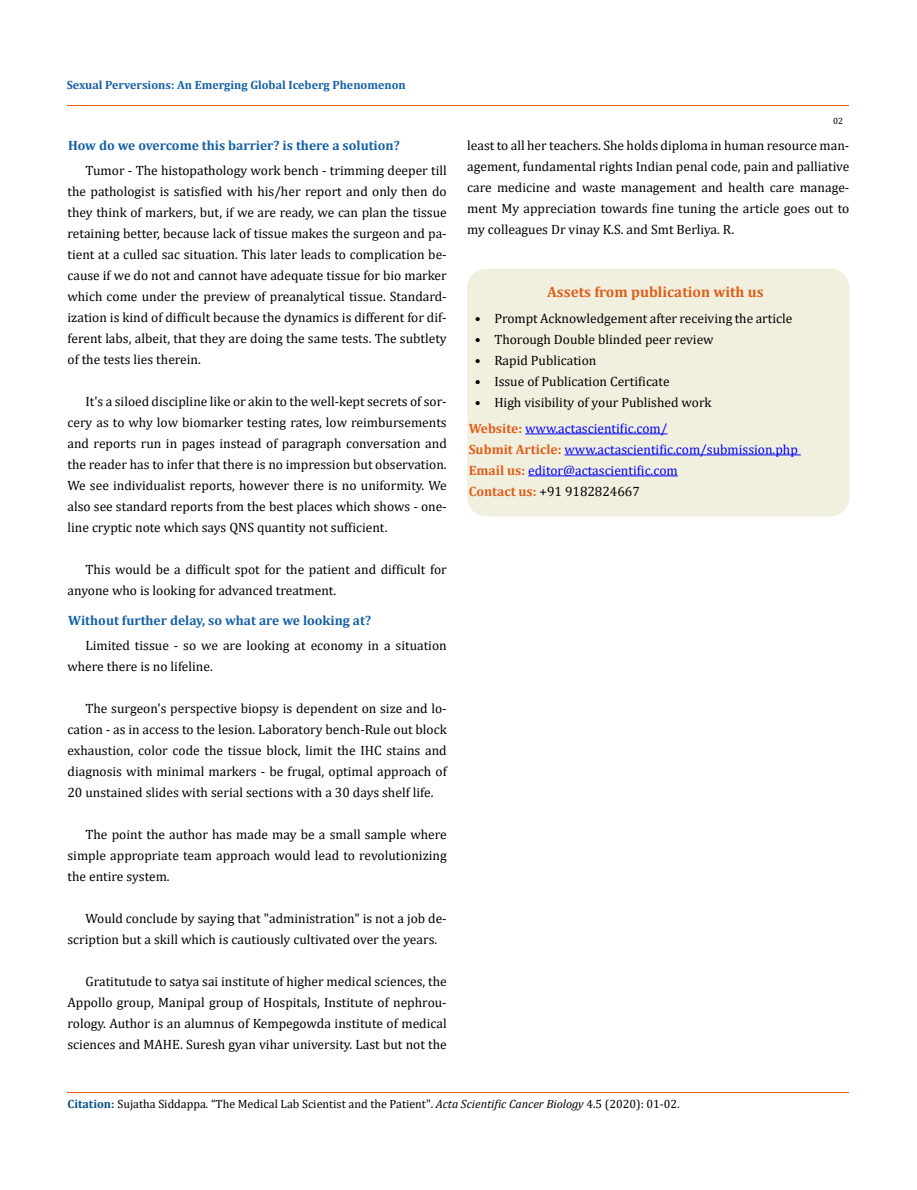
<style>
.page{position:relative;width:917px;height:1190px;background:#fff}
.page>*{position:absolute;margin:0;border:0;box-sizing:border-box;transform-origin:0 0}
.t1{font:700 15px "Cambria";color:#e05d1a}
.t2{font:13.5px/21px "Cambria";color:#000;text-align:justify}
.t3{font:13.5px/21px "Cambria";color:#00f}
.t4{font:700 13.5px "Cambria";color:#1560a6}
.t5{font:12px "Cambria";color:#000}
.t6{font:700 12px "Cambria";color:#1560a6}
.t7{font:9px "Cambria";color:#000}
.s1{font-weight:700;color:#e05d1a}
.s2{color:#000}
.s3{font-weight:700;color:#035089}
.s4{font-style:italic}
</style>
<div class="page">
<div style="left:468px;top:269px;width:380px;height:246px;background:#f1f0de;border-radius:18px"></div>
<div style="left:467px;top:269px;width:382px;height:247px;border:2px solid #f1f0de;border-radius:18px"></div>
<hr style="left:525px;top:433px;width:142px;height:1px;background:#00f">
<hr style="left:564px;top:454px;width:236px;height:1px;background:#00f">
<hr style="left:528px;top:475px;width:149px;height:1px;background:#00f">
<hr style="left:67px;top:106px;width:782px;height:1px;background:#e05d1a">
<hr style="left:67px;top:1092px;width:782px;height:1px;background:#e05d1a">
<p class="t6" style="left:67px;top:77px;width:340px">Sexual Perversions: An Emerging Global Iceberg Phenomenon</p>
<p class="t4" style="left:68px;top:136px;width:333px">How do we overcome this barrier? is there a solution?</p>
<p class="t2" style="left:67px;top:160px;width:381px;text-indent:18px">Tumor - The histopathology work bench - trimming deeper till the pathologist is satisfied with his/her report and only then do they think of markers, but, if we are ready, we can plan the tissue retaining better, because lack of tissue makes the surgeon and pa&shy;tient at a culled sac situation. This later leads to complication be&shy;cause if we do not and cannot have adequate tissue for bio marker which come under the preview of preanalytical tissue. Standard&shy;ization is kind of difficult because the dynamics is different for dif&shy;ferent labs, albeit, that they are doing the same tests. The subtlety of the tests lies therein.</p>
<p class="t2" style="left:67px;top:391px;width:381px;text-indent:18px">It's a siloed discipline like or akin to the well-kept secrets of sor&shy;cery as to why low biomarker testing rates, low reimbursements and reports run in pages instead of paragraph conversation and the reader has to infer that there is no impression but observation.<br>We see individualist reports, however there is no uniformity. We also see standard reports from the best places which shows - one&shy;line cryptic note which says QNS quantity not sufficient.</p>
<p class="t2" style="left:67px;top:559px;width:381px;text-indent:18px">This would be a difficult spot for the patient and difficult for anyone who is looking for advanced treatment.</p>
<p class="t4" style="left:68px;top:610px;width:304px">Without further delay, so what are we looking at?</p>
<p class="t2" style="left:67px;top:635px;width:381px;text-indent:18px">Limited tissue - so we are looking at economy in a situation where there is no lifeline.</p>
<p class="t2" style="left:67px;top:698px;width:381px;text-indent:18px">The surgeon's perspective biopsy is dependent on size and lo&shy;cation - as in access to the lesion. Laboratory bench-Rule out block exhaustion, color code the tissue block, limit the IHC stains and diagnosis with minimal markers - be frugal, optimal approach of 20 unstained slides with serial sections with a 30 days shelf life.</p>
<p class="t2" style="left:67px;top:824px;width:381px;text-indent:18px">The point the author has made may be a small sample where simple appropriate team approach would lead to revolutionizing the entire system.</p>
<p class="t2" style="left:67px;top:908px;width:381px;text-indent:18px">Would conclude by saying that "administration" is not a job de&shy;scription but a skill which is cautiously cultivated over the years.</p>
<p class="t2" style="left:67px;top:971px;width:381px;text-indent:18px">Gratitutude to satya sai institute of higher medical sciences, the Appollo group, Manipal group of Hospitals, Institute of nephrou&shy;rology. Author is an alumnus of Kempegowda institute of medical sciences and MAHE. Suresh gyan vihar university. Last but not the</p>
<p class="t7" style="left:833px;top:116px;width:11px">02</p>
<p class="t2" style="left:467px;top:135px;width:384px">least to all her teachers. She holds diploma in human resource man&shy;agement, fundamental rights Indian penal code, pain and palliative care medicine and waste management and health care manage&shy;ment My appreciation towards fine tuning the article goes out to my colleagues Dr vinay K.S. and Smt Berliya. R.</p>
<p class="t1" style="left:547px;top:281px;width:218px">Assets from publication with us</p>
<p class="t2" style="left:475px;top:308px;width:319px">• Prompt Acknowledgement after receiving the article</p>
<p class="t2" style="left:475px;top:329px;width:240px">• Thorough Double blinded peer review</p>
<p class="t2" style="left:475px;top:350px;width:123px">• Rapid Publication</p>
<p class="t2" style="left:475px;top:371px;width:196px">• Issue of Publication Certificate</p>
<p class="t2" style="left:475px;top:392px;width:238px">• High visibility of your Published work</p>
<p class="t3" style="left:468px;top:418px;width:330px"><span class="s1">Website:</span> www.actascientific.com/<br><span class="s1">Submit Article:</span> www.actascientific.com/submission.php <span class="s1">Email us:</span> editor@actascientific.com<br><span class="s1">Contact us:</span> <span class="s2">+91 9182824667</span></p>
<p class="t5" style="left:67px;top:1097px;width:613px"><span class="s3">Citation:</span> Sujatha Siddappa<span class="s4">.</span> “The Medical Lab Scientist and the Patient". <span class="s4">Acta Scientific Cancer Biology</span> 4.5 (2020): 01-02.</p>
</div>
